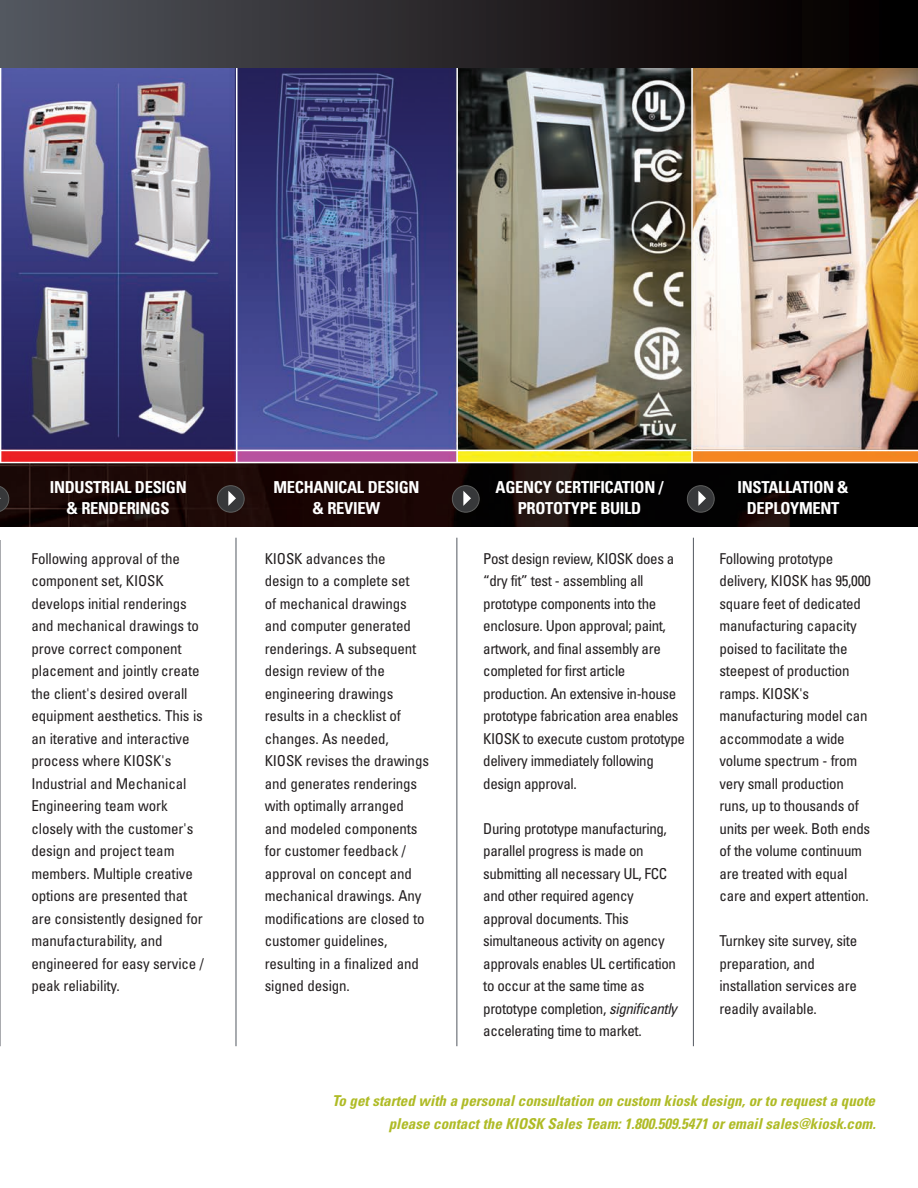
<style>
.page{position:relative;width:918px;height:1188px;background:#fff}
.page>*{position:absolute;margin:0;border:0;box-sizing:border-box;transform-origin:0 0}
.t1{font:700 condensed 16.5px/21px "Univers";letter-spacing:-.02em;color:#fff;text-align:center}
.t2{font:condensed 15px/22.5px "Univers";letter-spacing:-.02em;color:#231f20}
.t3{font:italic 700 condensed 15px/22.5px "Univers";color:#afbb25;text-align:right}
.s1{font-style:italic}
</style>
<div class="page">
<img style="left:0;top:463px;width:918px;height:64px">
<img style="left:1px;top:68px;width:917px;height:394px">
<hr style="left:0;top:540px;width:1px;height:506px;background:#535860">
<hr style="left:236px;top:538px;width:1px;height:508px;background:#535860">
<hr style="left:456px;top:538px;width:1px;height:508px;background:#535860">
<hr style="left:693px;top:538px;width:1px;height:508px;background:#535860">
<svg style="left:0;top:485px;width:9px;height:28px"></svg>
<div style="left:217px;top:486px;width:27px;height:26px;background:#37383a;border-radius:50%"></div>
<div style="left:217px;top:485px;width:28px;height:28px;border:1px solid #5e5f5e;border-radius:50%"></div>
<svg style="left:228px;top:491px;width:8px;height:15px"></svg>
<div style="left:452px;top:486px;width:27px;height:26px;background:#37383a;border-radius:50%"></div>
<div style="left:452px;top:485px;width:28px;height:28px;border:1px solid #5e5f5e;border-radius:50%"></div>
<svg style="left:463px;top:491px;width:8px;height:15px"></svg>
<div style="left:687px;top:486px;width:27px;height:26px;background:#37383a;border-radius:50%"></div>
<div style="left:687px;top:485px;width:28px;height:28px;border:1px solid #5e5f5e;border-radius:50%"></div>
<svg style="left:698px;top:491px;width:8px;height:15px"></svg>
<hr style="left:236px;top:67px;width:1px;height:395px;background:#fff">
<hr style="left:456px;top:67px;width:2px;height:395px;background:#fff">
<hr style="left:691px;top:67px;width:2px;height:395px;background:#fff">
<hr style="left:0;top:450px;width:918px;height:1px;background:#fff">
<div style="left:0;top:0;width:918px;height:68px;background:linear-gradient(to right,#53555d,#000)"></div>
<p class="t1" style="left:50px;top:478px;width:138px">INDUSTRIAL DESIGN &amp; RENDERINGS</p>
<p class="t1" style="left:273px;top:478px;width:147px">MECHANICAL DESIGN &amp; REVIEW</p>
<p class="t1" style="left:496px;top:478px;width:169px">AGENCY CERTIFICATION /<br>PROTOTYPE BUILD</p>
<p class="t1" style="left:738px;top:478px;width:112px">INSTALLATION &amp;<br>DEPLOYMENT</p>
<p class="t2" style="left:31px;top:548px;width:174px">Following approval of the component set, KIOSK develops initial renderings and mechanical drawings to prove correct component placement and jointly create the client's desired overall equipment aesthetics. This is an iterative and interactive process where KIOSK's<br>Industrial and Mechanical<br>Engineering team work closely with the customer's design and project team members. Multiple creative options are presented that are consistently designed for manufacturability, and engineered for easy service / peak reliability.</p>
<p class="t2" style="left:265px;top:548px;width:166px">KIOSK advances the<br>design to a complete set<br>of mechanical drawings and computer generated renderings. A subsequent design review of the engineering drawings results in a checklist of changes. As needed,<br>KIOSK revises the drawings and generates renderings with optimally arranged and modeled components for customer feedback / approval on concept and mechanical drawings. Any modifications are closed to customer guidelines, resulting in a finalized and signed design.</p>
<p class="t2" style="left:483px;top:548px;width:203px">Post design review, KIOSK does a “dry fit” test - assembling all prototype components into the enclosure. Upon approval; paint, artwork, and final assembly are completed for first article production. An extensive in-house prototype fabrication area enables<br>KIOSK to execute custom prototype delivery immediately following design approval.</p>
<p class="t2" style="left:483px;top:818px;width:195px">During prototype manufacturing, parallel progress is made on submitting all necessary UL, FCC and other required agency approval documents. This simultaneous activity on agency approvals enables UL certification to occur at the same time as prototype completion, <span class="s1">significantly </span>accelerating time to market.</p>
<p class="t2" style="left:720px;top:548px;width:153px">Following prototype delivery, KIOSK has 95,000 square feet of dedicated manufacturing capacity poised to facilitate the steepest of production ramps. KIOSK's manufacturing model can accommodate a wide volume spectrum - from very small production runs, up to thousands of units per week. Both ends of the volume continuum are treated with equal care and expert attention.</p>
<p class="t2" style="left:720px;top:931px;width:139px">Turnkey site survey, site preparation, and installation services are readily available.</p>
<p class="t3" style="left:332px;top:1091px;width:545px">To get started with a personal consultation on custom kiosk design, or to request a quote please contact the KIOSK Sales Team: 1.800.509.5471 or email sales@kiosk.com.</p>
</div>
